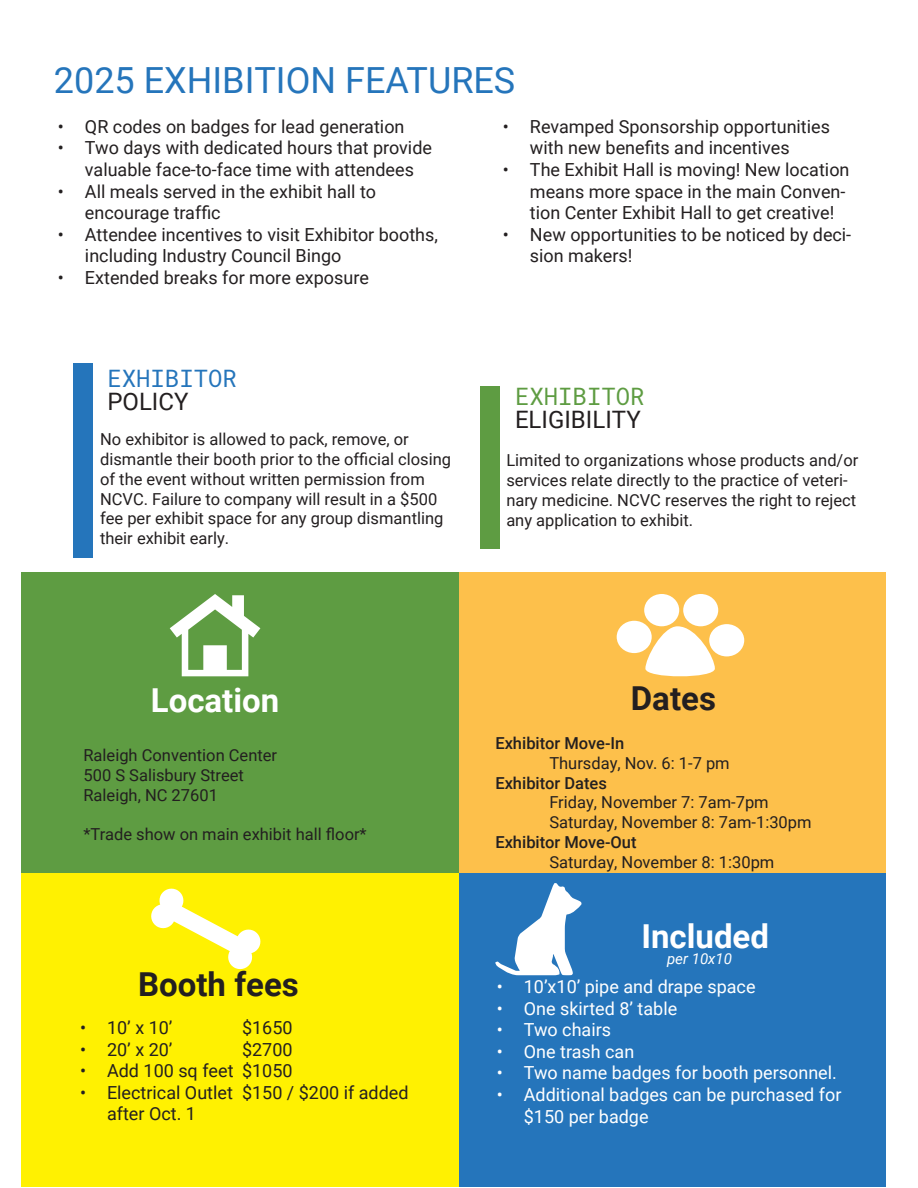
<style>
.page{position:relative;width:918px;height:1188px;background:#fff}
.page>*{position:absolute;margin:0;border:0;box-sizing:border-box;transform-origin:0 0}
.t1{font:36px "Roboto";color:#2575bb}
.Small_white_titles{font:700 33px "Roboto";color:#fff}
.Small_white_titles-2{font:700 33px "Roboto";color:#231f20}
.Title_black{font:24px "Roboto";color:#231f20}
.Title_green{font:24px "Roboto Mono";color:#5e9c42}
.Title_green-2{font:24px "Roboto Mono";color:#2575bb}
.t2{font:18px/21.6px "Roboto";color:#231f20}
.t3{font:18px/21.6px "Roboto";color:#fff}
.t4{font:16.5px/19.8px "Roboto";color:#231f20}
.t5{font:500 16.5px "Roboto";color:#231f20}
.t6{font:italic 15px "Roboto";color:#fff}
</style>
<div class="page">
<div style="left:22px;top:572px;width:437px;height:301px;background:#5e9c42"></div>
<div style="left:459px;top:572px;width:427px;height:301px;background:#fdc04b"></div>
<div style="left:22px;top:873px;width:437px;height:313px;background:#fff101"></div>
<div style="left:459px;top:873px;width:427px;height:313px;background:#2575bb"></div>
<svg style="left:645px;top:626px;width:70px;height:51px"></svg>
<div style="left:683px;top:594px;width:35px;height:32px;background:#fff;border-radius:50%"></div>
<div style="left:709px;top:624px;width:35px;height:32px;background:#fff;border-radius:50%"></div>
<div style="left:644px;top:594px;width:35px;height:32px;background:#fff;border-radius:50%"></div>
<div style="left:617px;top:621px;width:35px;height:32px;background:#fff;border-radius:50%"></div>
<svg style="left:170px;top:594px;width:90px;height:82px"></svg>
<svg style="left:151px;top:888px;width:110px;height:82px"></svg>
<svg style="left:495px;top:883px;width:87px;height:92px"></svg>
<div style="left:480px;top:386px;width:19px;height:163px;background:#5e9c42"></div>
<div style="left:74px;top:363px;width:19px;height:194px;background:#2575bb"></div>
<p class="t1" style="left:54px;top:55px;width:463px">2025 EXHIBITION FEATURES</p>
<p class="t2" style="left:58px;top:115px;width:348px">• QR codes on badges for lead generation</p>
<p class="t2" style="left:58px;top:136px;width:376px;text-align:center">• Two days with dedicated hours that provide valuable face-to-face time with attendees</p>
<p class="t2" style="left:85px;top:180px;width:293px;text-indent:-27px">• All meals served in the exhibit hall to encourage traffic</p>
<p class="t2" style="left:85px;top:223px;width:355px;text-indent:-27px">• Attendee incentives to visit Exhibitor booths, including Industry Council Bingo</p>
<p class="t2" style="left:58px;top:266px;width:313px">• Extended breaks for more exposure</p>
<p class="Title_green-2" style="left:107px;top:362px;width:131px">EXHIBITOR</p>
<p class="Title_black" style="left:107px;top:385px;width:83px">POLICY</p>
<p class="t4" style="left:100px;top:429px;width:310px">No exhibitor is allowed to pack, remove, or</p>
<p class="t4" style="left:100px;top:449px;width:353px">dismantle their booth prior to the official closing of the event without written permission from NCVC. Failure to company will result in a $500 fee per exhibit space for any group dismantling their exhibit early.</p>
<p class="t2" style="left:530px;top:115px;width:302px;text-indent:-27px">• Revamped Sponsorship opportunities with new benefits and incentives</p>
<p class="t2" style="left:530px;top:158px;width:321px;text-indent:-27px">• The Exhibit Hall is moving! New location means more space in the main Conven&shy;tion Center Exhibit Hall to get creative!</p>
<p class="t2" style="left:530px;top:223px;width:323px;text-indent:-27px">• New opportunities to be noticed by deci&shy;sion makers!</p>
<p class="Title_green" style="left:515px;top:380px;width:131px">EXHIBITOR</p>
<p class="Title_black" style="left:515px;top:403px;width:127px">ELIGIBILITY</p>
<p class="t4" style="left:506px;top:450px;width:354px">Limited to organizations whose products and/or services relate directly to the practice of veteri&shy;nary medicine. NCVC reserves the right to reject any application to exhibit.</p>
<p class="Small_white_titles" style="left:151px;top:677px;width:130px">Location</p>
<p class="t4" style="left:83px;top:745px;width:195px">Raleigh Convention Center</p>
<p class="t4" style="left:83px;top:764px;width:162px">500 S Salisbury Street</p>
<p class="t4" style="left:83px;top:784px;width:136px">Raleigh, NC 27601</p>
<p class="t4" style="left:83px;top:824px;width:285px">*Trade show on main exhibit hall floor*</p>
<p class="Small_white_titles-2" style="left:138px;top:961px;width:162px">Booth fees</p>
<p class="t2" style="left:80px;top:1016px;width:94px">• 10’ x 10’</p>
<p class="t2" style="left:242px;top:1016px;width:52px">$1650</p>
<p class="t2" style="left:80px;top:1038px;width:94px">• 20’ x 20’</p>
<p class="t2" style="left:242px;top:1038px;width:52px">$2700</p>
<p class="t2" style="left:80px;top:1059px;width:214px">• Add 100 sq feet $1050</p>
<p class="t2" style="left:107px;top:1081px;width:303px;text-indent:-27px">• Electrical Outlet $150 / $200 if added after Oct. 1</p>
<p class="Small_white_titles-2" style="left:631px;top:675px;width:87px">Dates</p>
<p class="t5" style="left:495px;top:732px;width:131px">Exhibitor Move-In</p>
<p class="t4" style="left:549px;top:752px;width:182px">Thursday, Nov. 6: 1-7 pm</p>
<p class="t5" style="left:495px;top:771px;width:113px">Exhibitor Dates</p>
<p class="t4" style="left:549px;top:792px;width:221px">Friday, November 7: 7am-7pm</p>
<p class="t4" style="left:549px;top:812px;width:264px">Saturday, November 8: 7am-1:30pm</p>
<p class="t5" style="left:495px;top:831px;width:143px">Exhibitor Move-Out</p>
<p class="t4" style="left:549px;top:851px;width:227px">Saturday, November 8: 1:30pm</p>
<p class="Small_white_titles" style="left:641px;top:913px;width:129px">Included</p>
<p class="t6" style="left:667px;top:948px;width:66px">per 10x10</p>
<p class="t3" style="left:497px;top:975px;width:260px">• 10’x10’ pipe and drape space</p>
<p class="t3" style="left:497px;top:997px;width:182px">• One skirted 8’ table</p>
<p class="t3" style="left:497px;top:1018px;width:116px">• Two chairs</p>
<p class="t3" style="left:497px;top:1040px;width:139px">• One trash can</p>
<p class="t3" style="left:497px;top:1062px;width:342px">• Two name badges for booth personnel.</p>
<p class="t3" style="left:524px;top:1083px;width:319px;text-indent:-27px">• Additional badges can be purchased for $150 per badge</p>
</div>
